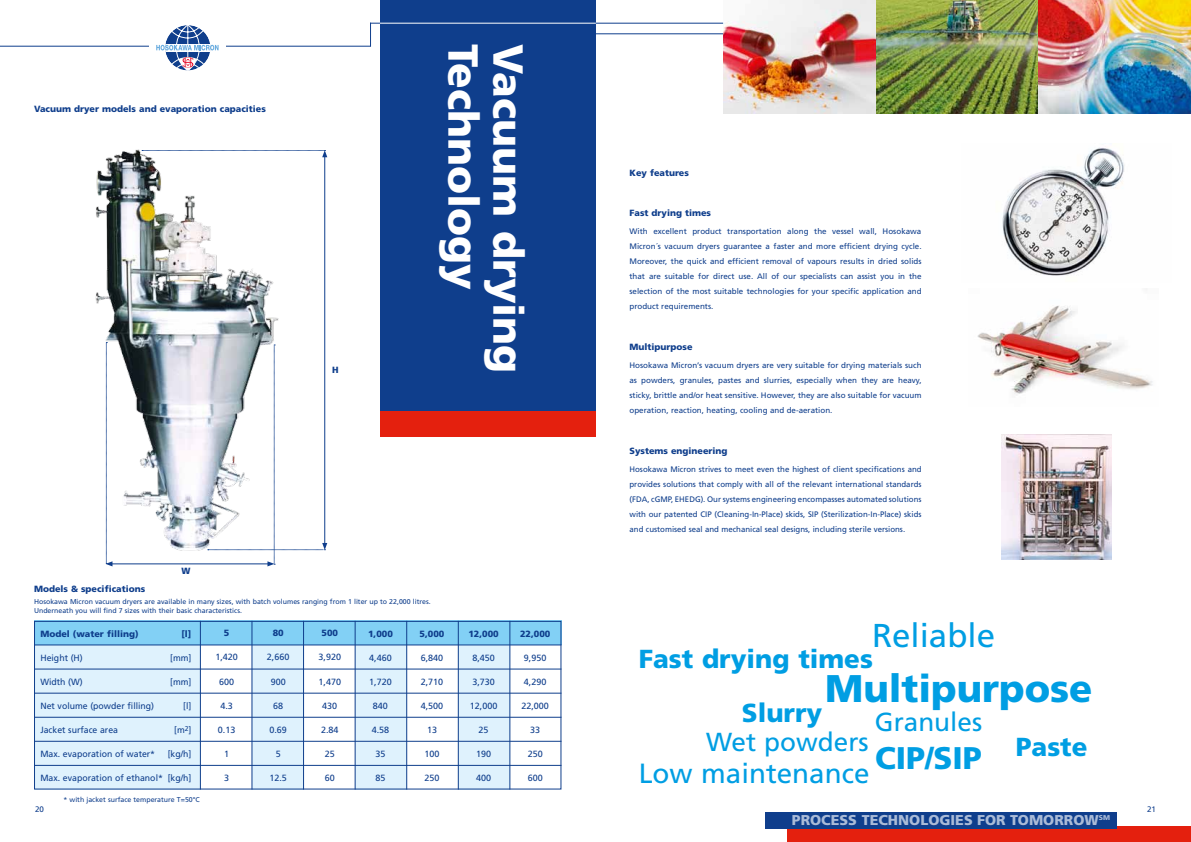
<style>
.page{position:relative;width:1191px;height:842px;background:#fff}
.page>*{position:absolute;margin:0;border:0;box-sizing:border-box;transform-origin:0 0}
.t1{font:900 42px "Frutiger";color:#fff}
.t2{font:900 38.5px "Frutiger";color:#009ee3}
.t3{font:33.1px "Frutiger";color:#009ee3}
.t4{font:900 31.3px "Frutiger";color:#009ee3}
.t5{font:27.8px "Frutiger";color:#009ee3}
.t6{font:900 26.1px/54.5px "Frutiger";color:#009ee3}
.t7{font:26.1px "Frutiger";color:#009ee3}
.t8{font:900 14.3px "Frutiger";color:#abbbd7}
.t9{font:9px "Frutiger";color:#0f3e8c}
.t10{font:900 9px "Frutiger";color:#0f3e8c}
.t11{font:8px/15px "Frutiger";color:#0f3e8c;text-align:justify}
.t12{font:7px/9px "Frutiger";color:#0f3e8c}
</style>
<div class="page">
<hr style="left:595px;top:33px;width:446px;height:1px;background:#0f3e8c">
<img style="left:723px;top:0;width:468px;height:113px">
<div style="left:380px;top:0;width:215px;height:435px;background:#0f3e8c"></div>
<div style="left:380px;top:411px;width:215px;height:25px;background:#e4200e"></div>
<hr style="left:370px;top:23px;width:353px;height:1px;background:#0f3e8c">
<hr style="left:0;top:46px;width:370px;height:1px;background:#0f3e8c">
<svg style="left:370px;top:24px;width:1px;height:23px"></svg>
<hr style="left:380px;top:23px;width:216px;height:1px;background:#fff">
<div style="left:458px;top:621px;width:52px;height:168px;background:#dff2fd"></div>
<div style="left:355px;top:621px;width:52px;height:168px;background:#dff2fd"></div>
<div style="left:252px;top:621px;width:51px;height:168px;background:#dff2fd"></div>
<div style="left:34px;top:621px;width:166px;height:168px;background:#dff2fd"></div>
<div style="left:34px;top:621px;width:527px;height:24px;background:#82d0f5"></div>
<div style="left:34px;top:621px;width:527px;height:168px;border:1px solid #0f3e8c"></div>
<hr style="left:34px;top:644px;width:527px;height:1px;background:#0f3e8c">
<hr style="left:34px;top:668px;width:527px;height:1px;background:#0f3e8c">
<hr style="left:34px;top:693px;width:527px;height:1px;background:#0f3e8c">
<hr style="left:34px;top:717px;width:527px;height:1px;background:#0f3e8c">
<hr style="left:34px;top:741px;width:527px;height:1px;background:#0f3e8c">
<hr style="left:34px;top:765px;width:527px;height:1px;background:#0f3e8c">
<hr style="left:200px;top:621px;width:1px;height:168px;background:#0f3e8c">
<hr style="left:251px;top:621px;width:1px;height:168px;background:#0f3e8c">
<hr style="left:303px;top:621px;width:1px;height:168px;background:#0f3e8c">
<hr style="left:355px;top:621px;width:1px;height:168px;background:#0f3e8c">
<hr style="left:406px;top:621px;width:1px;height:168px;background:#0f3e8c">
<hr style="left:458px;top:621px;width:1px;height:168px;background:#0f3e8c">
<hr style="left:509px;top:621px;width:1px;height:168px;background:#0f3e8c">
<img style="left:95px;top:149px;width:184px;height:402px">
<hr style="left:111px;top:563px;width:158px;height:1px;background:#0f3e8c">
<hr style="left:324px;top:156px;width:1px;height:388px;background:#0f3e8c">
<svg style="left:208px;top:345px;width:119px;height:221px"></svg>
<svg style="left:105px;top:342px;width:7px;height:224px"></svg>
<svg style="left:142px;top:150px;width:185px;height:7px"></svg>
<img style="left:1002px;top:147px;width:123px;height:129px">
<img style="left:977px;top:305px;width:176px;height:90px">
<img style="left:1001px;top:434px;width:110px;height:126px">
<div style="left:149px;top:14px;width:76px;height:68px;background:#fff"></div>
<svg style="left:156px;top:25px;width:62px;height:45px"></svg>
<div style="left:787px;top:826px;width:404px;height:16px;background:#e4200e"></div>
<div style="left:765px;top:812px;width:351px;height:17px;background:#0f3e8c"></div>
<p class="t10" style="left:34px;top:103px;width:233px">Vacuum dryer models and evaporation capacities</p>
<p class="t10" style="left:182px;top:565px;width:10px">W</p>
<p class="t10" style="left:332px;top:364px;width:8px">H</p>
<h1 class="t1" style="left:489px;top:44px;width:247px;rotate:90deg">Technology</h1>
<h1 class="t1" style="left:533px;top:44px;width:331px;rotate:90deg">Vacuum drying</h1>
<p class="t10" style="left:34px;top:583px;width:113px">Models &amp; specifications</p>
<p class="t12" style="left:34px;top:597px;width:398px">Hosokawa Micron vacuum dryers are available in many sizes, with batch volumes ranging from 1 liter up to 22,000 litres.<br>Underneath you will find 7 sizes with their basic characteristics.</p>
<p class="t10" style="left:40px;top:628px;width:100px">Model (water filling)</p>
<p class="t10" style="left:181px;top:628px;width:12px">[l]</p>
<p class="t9" style="left:40px;top:652px;width:44px">Height (H)</p>
<p class="t9" style="left:170px;top:652px;width:23px">[mm]</p>
<p class="t9" style="left:40px;top:676px;width:44px">Width (W)</p>
<p class="t9" style="left:170px;top:676px;width:23px">[mm]</p>
<p class="t9" style="left:40px;top:700px;width:115px">Net volume (powder filling)</p>
<p class="t9" style="left:183px;top:700px;width:10px">[l]</p>
<p class="t9" style="left:40px;top:724px;width:79px">Jacket surface area</p>
<p class="t9" style="left:174px;top:724px;width:19px">[m<sup>2</sup>]</p>
<p class="t9" style="left:40px;top:748px;width:116px">Max. evaporation of water*</p>
<p class="t9" style="left:168px;top:748px;width:25px">[kg/h]</p>
<p class="t9" style="left:40px;top:773px;width:153px">Max. evaporation of ethanol* [kg/h]</p>
<p class="t10" style="left:273px;top:628px;width:13px">80</p>
<p class="t9" style="left:267px;top:652px;width:24px">2,660</p>
<p class="t9" style="left:271px;top:676px;width:17px">900</p>
<p class="t9" style="left:273px;top:700px;width:12px">68</p>
<p class="t9" style="left:269px;top:724px;width:19px">0.69</p>
<p class="t9" style="left:276px;top:748px;width:7px">5</p>
<p class="t9" style="left:269px;top:772px;width:19px">12.5</p>
<p class="t10" style="left:321px;top:628px;width:18px">500</p>
<p class="t9" style="left:318px;top:652px;width:24px">3,920</p>
<p class="t9" style="left:318px;top:676px;width:24px">1,470</p>
<p class="t9" style="left:322px;top:700px;width:17px">430</p>
<p class="t9" style="left:321px;top:724px;width:19px">2.84</p>
<p class="t9" style="left:325px;top:748px;width:12px">25</p>
<p class="t9" style="left:325px;top:772px;width:12px">60</p>
<p class="t10" style="left:224px;top:628px;width:7px">5</p>
<p class="t9" style="left:215px;top:652px;width:24px">1,420</p>
<p class="t9" style="left:219px;top:676px;width:17px">600</p>
<p class="t9" style="left:220px;top:700px;width:14px">4.3</p>
<p class="t9" style="left:218px;top:724px;width:19px">0.13</p>
<p class="t9" style="left:224px;top:748px;width:7px">1</p>
<p class="t9" style="left:224px;top:772px;width:7px">3</p>
<p class="t10" style="left:368px;top:628px;width:26px">1,000</p>
<p class="t9" style="left:369px;top:652px;width:24px">4,460</p>
<p class="t9" style="left:369px;top:676px;width:24px">1,720</p>
<p class="t9" style="left:373px;top:700px;width:17px">840</p>
<p class="t9" style="left:372px;top:724px;width:19px">4.58</p>
<p class="t9" style="left:375px;top:748px;width:12px">35</p>
<p class="t9" style="left:375px;top:772px;width:12px">85</p>
<p class="t10" style="left:420px;top:628px;width:26px">5,000</p>
<p class="t9" style="left:421px;top:652px;width:24px">6,840</p>
<p class="t9" style="left:421px;top:676px;width:24px">2,710</p>
<p class="t9" style="left:421px;top:700px;width:24px">4,500</p>
<p class="t9" style="left:427px;top:724px;width:12px">13</p>
<p class="t9" style="left:424px;top:748px;width:17px">100</p>
<p class="t9" style="left:424px;top:772px;width:17px">250</p>
<p class="t12" style="left:63px;top:795px;width:138px">* with jacket surface temperature T=50°C</p>
<p class="t10" style="left:468px;top:628px;width:32px">12,000</p>
<p class="t9" style="left:472px;top:652px;width:24px">8,450</p>
<p class="t9" style="left:472px;top:676px;width:24px">3,730</p>
<p class="t9" style="left:470px;top:700px;width:29px">12,000</p>
<p class="t9" style="left:478px;top:724px;width:12px">25</p>
<p class="t9" style="left:476px;top:748px;width:17px">190</p>
<p class="t9" style="left:476px;top:772px;width:17px">400</p>
<p class="t10" style="left:520px;top:628px;width:32px">22,000</p>
<p class="t9" style="left:524px;top:652px;width:24px">9,950</p>
<p class="t9" style="left:524px;top:676px;width:24px">4,290</p>
<p class="t9" style="left:521px;top:700px;width:29px">22,000</p>
<p class="t9" style="left:530px;top:724px;width:12px">33</p>
<p class="t9" style="left:528px;top:748px;width:17px">250</p>
<p class="t9" style="left:528px;top:772px;width:17px">600</p>
<p class="t10" style="left:629px;top:167px;width:61px">Key features</p>
<p class="t10" style="left:629px;top:207px;width:83px">Fast drying times</p>
<p class="t11" style="left:629px;top:224px;width:293px">With excellent product transportation along the vessel wall, Hosokawa Micron´s vacuum dryers guarantee a faster and more efficient drying cycle.<br>Moreover, the quick and efficient removal of vapours results in dried solids that are suitable for direct use. All of our specialists can assist you in the selection of the most suitable technologies for your specific application and product requirements.</p>
<p class="t10" style="left:629px;top:342px;width:65px">Multipurpose</p>
<p class="t11" style="left:629px;top:358px;width:293px">Hosokawa Micron’s vacuum dryers are very suitable for drying materials such as powders, granules, pastes and slurries, especially when they are heavy, sticky, brittle and/or heat sensitive. However, they are also suitable for vacuum operation, reaction, heating, cooling and de-aeration.</p>
<p class="t10" style="left:629px;top:446px;width:100px">Systems engineering</p>
<p class="t11" style="left:629px;top:462px;width:293px">Hosokawa Micron strives to meet even the highest of client specifications and provides solutions that comply with all of the relevant international standards (FDA, cGMP, EHEDG). Our systems engineering encompasses automated solutions with our patented CIP (Cleaning-In-Place) skids, SIP (Sterilization-In-Place) skids and customised seal and mechanical seal designs, including sterile versions.</p>
<h3 class="t3" style="left:872px;top:616px;width:125px">Reliable</h3>
<h3 class="t6" style="left:742px;top:631px;width:132px;text-indent:-103px">Fast drying times<br>Slurry</h3>
<h2 class="t2" style="left:825px;top:665px;width:269px">Multipurpose</h2>
<h3 class="t7" style="left:706px;top:726px;width:164px">Wet powders</h3>
<h3 class="t7" style="left:875px;top:707px;width:109px">Granules</h3>
<h3 class="t6" style="left:1015px;top:719px;width:73px">Paste</h3>
<h3 class="t4" style="left:875px;top:740px;width:108px">CIP/SIP</h3>
<h3 class="t5" style="left:639px;top:757px;width:232px">Low maintenance</h3>
<p class="t11" style="left:35px;top:802px;width:10px">20</p>
<p class="t11" style="left:1147px;top:802px;width:10px">21</p>
<h3 class="t8" style="left:792px;top:812px;width:319px">PROCESS TECHNOLOGIES FOR TOMORROW<sup>SM</sup></h3>
</div>
